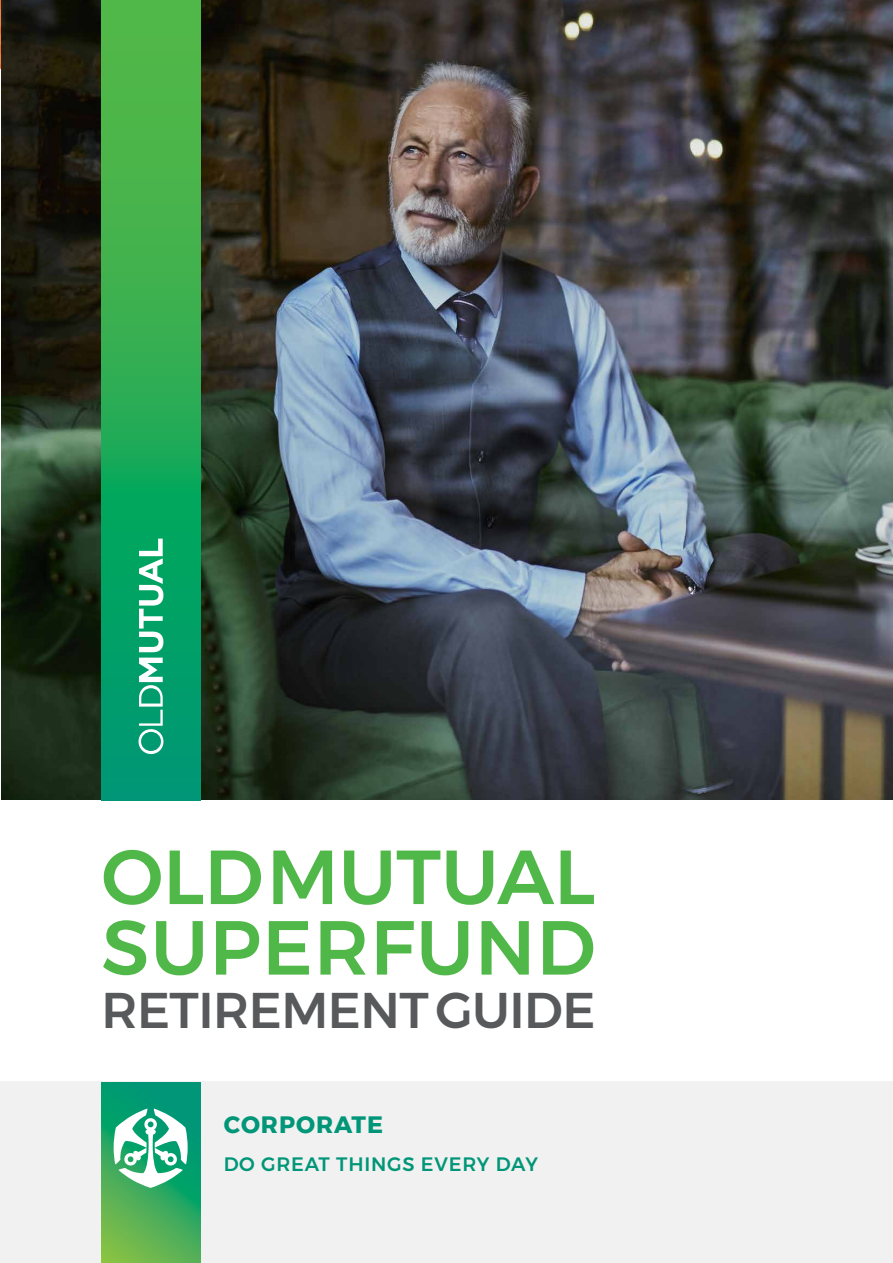
<style>
.page{position:relative;width:893px;height:1263px;background:#fff}
.page>*{position:absolute;margin:0;border:0;box-sizing:border-box;transform-origin:0 0}
.t1{font:500 76.5px/70.5px "Montserrat";letter-spacing:.015em;color:#50b848}
.t2{font:500 49.95px "Montserrat";letter-spacing:-.01em;color:#58595b}
.t3{font:700 23.7px "Montserrat";letter-spacing:.04em;color:#009677}
.t4{font:500 19.35px "Montserrat";letter-spacing:.04em;color:#009677}
</style>
<div class="page">
<img style="left:1px;top:0;width:892px;height:799px">
<svg style="left:101px;top:0;width:100px;height:800px;background:#27ab57"></svg>
<svg style="left:139px;top:658px;width:24px;height:96px"></svg>
<svg style="left:139px;top:539px;width:24px;height:113px"></svg>
<div style="left:0;top:1082px;width:893px;height:181px;background:#f1f1f2"></div>
<svg style="left:101px;top:1082px;width:100px;height:181px;background:#37a960"></svg>
<svg style="left:114px;top:1108px;width:74px;height:80px"></svg>
<h1 class="t1" style="left:101px;top:841px;width:496px">OLD MUTUAL<br>SUPERFUND</h1>
<h2 class="t2" style="left:101px;top:971px;width:496px">RETIREMENT GUIDE</h2>
<p class="t3" style="left:224px;top:1105px;width:160px">CORPORATE</p>
<p class="t4" style="left:224px;top:1149px;width:315px">DO GREAT THINGS EVERY DAY</p>
</div>
